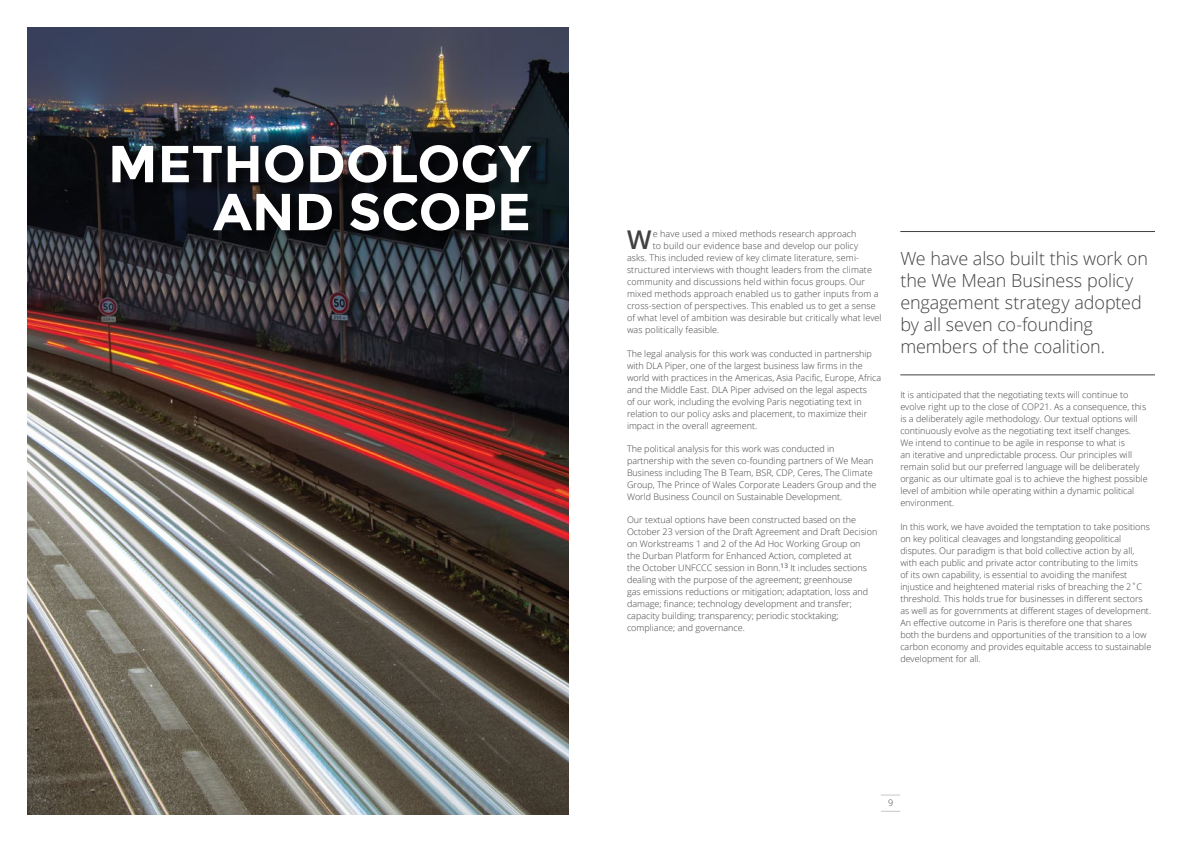
<style>
.page{position:relative;width:1191px;height:842px;background:#fff}
.page>*{position:absolute;margin:0;border:0;box-sizing:border-box;transform-origin:0 0}
.t1{font:700 52px/48px "Montserrat";color:#fff;text-align:right}
.t2{font:600 25.8px "Open Sans";color:#414042}
.t3{font:300 18px/22px "Open Sans";letter-spacing:-.005em;color:#414042}
.t4{font:300 9px/12px "Open Sans";color:#414042}
</style>
<div class="page">
<svg style="left:881px;top:795px;width:19px;height:1px"></svg>
<svg style="left:881px;top:811px;width:19px;height:1px"></svg>
<img style="left:27px;top:27px;width:541px;height:788px">
<div style="left:114px;top:147px;width:429px;height:96px;background:#000;opacity:.44"></div>
<hr style="left:900px;top:231px;width:255px;height:1px;background:#414042">
<hr style="left:900px;top:375px;width:255px;height:1px;background:#414042">
<h1 class="t1" style="left:108px;top:140px;width:424px">METHODOLOGY<br>AND SCOPE</h1>
<h2 class="t2" style="left:627px;top:222px;width:26px">W</h2>
<p class="t4" style="left:652px;top:228px;width:205px">e have used a mixed methods research approach</p>
<p class="t4" style="left:652px;top:240px;width:207px">to build our evidence base and develop our policy</p>
<p class="t4" style="left:627px;top:252px;width:233px">asks. This included review of key climate literature, semi-</p>
<p class="t4" style="left:627px;top:264px;width:246px">structured interviews with thought leaders from the climate</p>
<p class="t4" style="left:627px;top:276px;width:240px">community and discussions held within focus groups. Our</p>
<p class="t4" style="left:627px;top:288px;width:253px">mixed methods approach enabled us to gather inputs from a</p>
<p class="t4" style="left:627px;top:300px;width:250px">cross-section of perspectives. This enabled us to get a sense</p>
<p class="t4" style="left:627px;top:312px;width:256px">of what level of ambition was desirable but critically what level</p>
<p class="t4" style="left:627px;top:324px;width:94px">was politically feasible.</p>
<p class="t4" style="left:627px;top:347px;width:256px">The legal analysis for this work was conducted in partnership with DLA Piper, one of the largest business law firms in the world with practices in the Americas, Asia Pacific, Europe, Africa and the Middle East. DLA Piper advised on the legal aspects<br>of our work, including the evolving Paris negotiating text in relation to our policy asks and placement, to maximize their impact in the overall agreement.</p>
<p class="t4" style="left:627px;top:442px;width:251px">The political analysis for this work was conducted in partnership with the seven co-founding partners of We Mean Business including The B Team, BSR, CDP, Ceres, The Climate Group, The Prince of Wales Corporate Leaders Group and the World Business Council on Sustainable Development.</p>
<p class="t4" style="left:627px;top:514px;width:252px">Our textual options have been constructed based on the October 23 version of the Draft Agreement and Draft Decision on Workstreams 1 and 2 of the Ad Hoc Working Group on<br>the Durban Platform for Enhanced Action, completed at<br>the October UNFCCC session in Bonn.<sup>13</sup> It includes sections dealing with the purpose of the agreement; greenhouse<br>gas emissions reductions or mitigation; adaptation, loss and damage; finance; technology development and transfer; capacity building; transparency; periodic stocktaking; compliance; and governance.</p>
<h3 class="t3" style="left:900px;top:247px;width:249px">We have also built this work on the We Mean Business policy engagement strategy adopted by all seven co-founding members of the coalition.</h3>
<p class="t4" style="left:900px;top:389px;width:249px">It is anticipated that the negotiating texts will continue to evolve right up to the close of COP21. As a consequence, this is a deliberately agile methodology. Our textual options will continuously evolve as the negotiating text itself changes.<br>We intend to continue to be agile in response to what is<br>an iterative and unpredictable process. Our principles will remain solid but our preferred language will be deliberately organic as our ultimate goal is to achieve the highest possible level of ambition while operating within a dynamic political environment.</p>
<p class="t4" style="left:900px;top:520px;width:252px">In this work, we have avoided the temptation to take positions on key political cleavages and longstanding geopolitical disputes. Our paradigm is that bold collective action by all, with each public and private actor contributing to the limits<br>of its own capability, is essential to avoiding the manifest injustice and heightened material risks of breaching the 2˚C threshold. This holds true for businesses in different sectors as well as for governments at different stages of development.<br>An effective outcome in Paris is therefore one that shares both the burdens and opportunities of the transition to a low carbon economy and provides equitable access to sustainable development for all.</p>
<p class="t4" style="left:888px;top:797px;width:7px">9</p>
</div>
